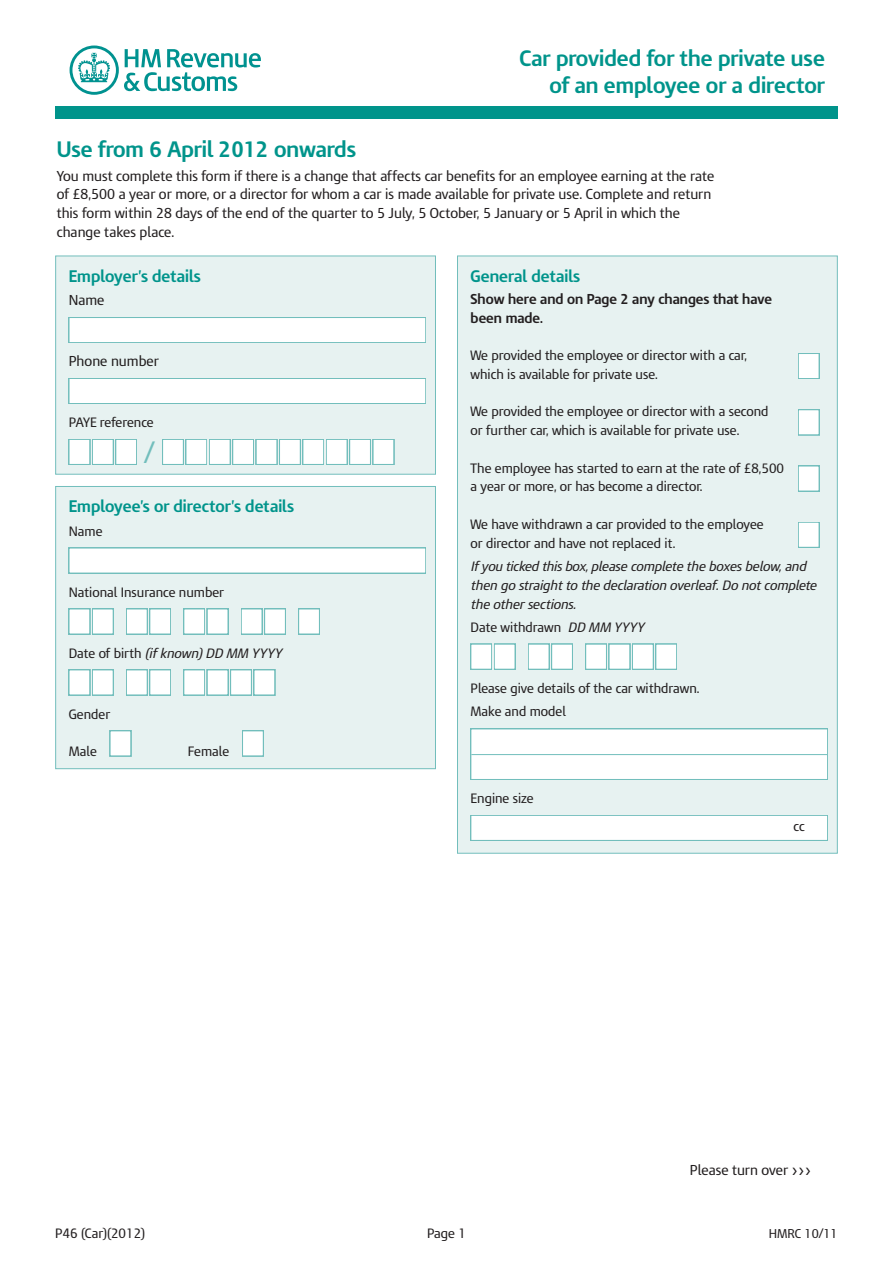
<style>
.page{position:relative;width:893px;height:1263px;background:#fff}
.page>*{position:absolute;margin:0;border:0;box-sizing:border-box;transform-origin:0 0}
.t1{font:27px "IR Modena";color:#72bebc}
.t2{font:700 21px/27px "IR Modena";color:#00948b;text-align:right}
.t3{font:700 15.75px "IR Modena";color:#00948b}
.t4{font:13.5px/18.8px "IR Modena";color:#231f20}
.t5{font:700 13.5px/18.8px "IR Modena";color:#231f20}
.t6{font:12.75px/18.8px "IR Modena";color:#231f20}
.t7{font:italic 12.75px/18.8px "IR Modena";color:#231f20}
.t8{font:12px "IR Modena";color:#231f20}
.s1{font-style:normal}
.s2{font-style:italic}
</style>
<div class="page">
<div style="left:458px;top:256px;width:379px;height:597px;background:#e7f2f1"></div>
<div style="left:799px;top:410px;width:20px;height:24px;background:#fff"></div>
<div style="left:798px;top:409px;width:21px;height:26px;border:2px solid #72bebc"></div>
<div style="left:471px;top:816px;width:356px;height:24px;background:#fff"></div>
<div style="left:471px;top:815px;width:357px;height:26px;border:2px solid #72bebc"></div>
<div style="left:471px;top:729px;width:356px;height:50px;background:#fff"></div>
<div style="left:471px;top:729px;width:357px;height:51px;border:2px solid #72bebc"></div>
<hr style="left:471px;top:754px;width:356px;height:1px;background:#72bebc">
<div style="left:471px;top:645px;width:20px;height:24px;background:#fff"></div>
<div style="left:471px;top:644px;width:21px;height:25px;border:2px solid #72bebc"></div>
<div style="left:495px;top:645px;width:19px;height:24px;background:#fff"></div>
<div style="left:494px;top:644px;width:21px;height:25px;border:2px solid #72bebc"></div>
<div style="left:529px;top:645px;width:20px;height:24px;background:#fff"></div>
<div style="left:528px;top:644px;width:21px;height:25px;border:2px solid #72bebc"></div>
<div style="left:552px;top:645px;width:20px;height:24px;background:#fff"></div>
<div style="left:551px;top:644px;width:22px;height:25px;border:2px solid #72bebc"></div>
<div style="left:586px;top:645px;width:20px;height:24px;background:#fff"></div>
<div style="left:585px;top:644px;width:22px;height:25px;border:2px solid #72bebc"></div>
<div style="left:610px;top:645px;width:19px;height:24px;background:#fff"></div>
<div style="left:609px;top:644px;width:21px;height:25px;border:2px solid #72bebc"></div>
<div style="left:633px;top:645px;width:20px;height:24px;background:#fff"></div>
<div style="left:632px;top:644px;width:21px;height:25px;border:2px solid #72bebc"></div>
<div style="left:656px;top:645px;width:20px;height:24px;background:#fff"></div>
<div style="left:656px;top:644px;width:21px;height:25px;border:2px solid #72bebc"></div>
<div style="left:799px;top:523px;width:20px;height:24px;background:#fff"></div>
<div style="left:798px;top:522px;width:21px;height:25px;border:2px solid #72bebc"></div>
<div style="left:799px;top:466px;width:20px;height:24px;background:#fff"></div>
<div style="left:799px;top:354px;width:20px;height:24px;background:#fff"></div>
<div style="left:798px;top:353px;width:21px;height:26px;border:2px solid #72bebc"></div>
<div style="left:56px;top:256px;width:379px;height:218px;background:#e7f2f1"></div>
<div style="left:55px;top:256px;width:381px;height:219px;border:1px solid #72bebc"></div>
<div style="left:70px;top:440px;width:19px;height:24px;background:#fff"></div>
<div style="left:69px;top:439px;width:21px;height:26px;border:2px solid #72bebc"></div>
<div style="left:93px;top:440px;width:20px;height:24px;background:#fff"></div>
<div style="left:92px;top:439px;width:21px;height:26px;border:2px solid #72bebc"></div>
<div style="left:116px;top:440px;width:20px;height:24px;background:#fff"></div>
<div style="left:116px;top:439px;width:21px;height:26px;border:2px solid #72bebc"></div>
<div style="left:163px;top:440px;width:20px;height:24px;background:#fff"></div>
<div style="left:162px;top:439px;width:22px;height:26px;border:2px solid #72bebc"></div>
<div style="left:186px;top:440px;width:20px;height:24px;background:#fff"></div>
<div style="left:186px;top:439px;width:21px;height:26px;border:2px solid #72bebc"></div>
<div style="left:210px;top:440px;width:20px;height:24px;background:#fff"></div>
<div style="left:209px;top:439px;width:21px;height:26px;border:2px solid #72bebc"></div>
<div style="left:233px;top:440px;width:20px;height:24px;background:#fff"></div>
<div style="left:232px;top:439px;width:22px;height:26px;border:2px solid #72bebc"></div>
<div style="left:257px;top:440px;width:19px;height:24px;background:#fff"></div>
<div style="left:256px;top:439px;width:21px;height:26px;border:2px solid #72bebc"></div>
<div style="left:280px;top:440px;width:20px;height:24px;background:#fff"></div>
<div style="left:279px;top:439px;width:22px;height:26px;border:2px solid #72bebc"></div>
<div style="left:303px;top:440px;width:20px;height:24px;background:#fff"></div>
<div style="left:303px;top:439px;width:21px;height:26px;border:2px solid #72bebc"></div>
<div style="left:327px;top:440px;width:20px;height:24px;background:#fff"></div>
<div style="left:326px;top:439px;width:21px;height:26px;border:2px solid #72bebc"></div>
<div style="left:350px;top:440px;width:20px;height:24px;background:#fff"></div>
<div style="left:349px;top:439px;width:22px;height:26px;border:2px solid #72bebc"></div>
<div style="left:374px;top:440px;width:19px;height:24px;background:#fff"></div>
<div style="left:373px;top:439px;width:21px;height:26px;border:2px solid #72bebc"></div>
<div style="left:70px;top:379px;width:355px;height:24px;background:#fff"></div>
<div style="left:69px;top:378px;width:357px;height:26px;border:2px solid #72bebc"></div>
<div style="left:70px;top:318px;width:355px;height:24px;background:#fff"></div>
<div style="left:69px;top:317px;width:357px;height:26px;border:2px solid #72bebc"></div>
<div style="left:56px;top:487px;width:379px;height:281px;background:#e7f2f1"></div>
<div style="left:55px;top:486px;width:381px;height:283px;border:1px solid #72bebc"></div>
<div style="left:243px;top:731px;width:20px;height:24px;background:#fff"></div>
<div style="left:242px;top:731px;width:22px;height:25px;border:2px solid #72bebc"></div>
<div style="left:111px;top:731px;width:19px;height:24px;background:#fff"></div>
<div style="left:110px;top:731px;width:21px;height:25px;border:2px solid #72bebc"></div>
<div style="left:70px;top:670px;width:19px;height:24px;background:#fff"></div>
<div style="left:93px;top:670px;width:20px;height:24px;background:#fff"></div>
<div style="left:127px;top:670px;width:20px;height:24px;background:#fff"></div>
<div style="left:150px;top:670px;width:20px;height:24px;background:#fff"></div>
<div style="left:184px;top:670px;width:20px;height:24px;background:#fff"></div>
<div style="left:208px;top:670px;width:19px;height:24px;background:#fff"></div>
<div style="left:231px;top:670px;width:20px;height:24px;background:#fff"></div>
<div style="left:230px;top:670px;width:22px;height:25px;border:2px solid #72bebc"></div>
<div style="left:254px;top:670px;width:20px;height:24px;background:#fff"></div>
<div style="left:70px;top:609px;width:19px;height:24px;background:#fff"></div>
<div style="left:93px;top:609px;width:20px;height:24px;background:#fff"></div>
<div style="left:127px;top:609px;width:20px;height:24px;background:#fff"></div>
<div style="left:150px;top:609px;width:20px;height:24px;background:#fff"></div>
<div style="left:184px;top:609px;width:20px;height:24px;background:#fff"></div>
<div style="left:208px;top:609px;width:19px;height:24px;background:#fff"></div>
<div style="left:242px;top:609px;width:19px;height:24px;background:#fff"></div>
<div style="left:265px;top:609px;width:20px;height:24px;background:#fff"></div>
<div style="left:264px;top:609px;width:22px;height:25px;border:2px solid #72bebc"></div>
<div style="left:299px;top:609px;width:20px;height:24px;background:#fff"></div>
<div style="left:298px;top:609px;width:22px;height:25px;border:2px solid #72bebc"></div>
<div style="left:70px;top:548px;width:355px;height:24px;background:#fff"></div>
<div style="left:55px;top:106px;width:783px;height:13px;background:#00948b"></div>
<svg style="left:70px;top:46px;width:191px;height:49px"></svg>
<h2 class="t2" style="left:520px;top:47px;width:307px">Car provided for the private use of an employee or a director</h2>
<h2 class="t2" style="left:57px;top:138px;width:301px">Use from 6 April 2012 onwards</h2>
<p class="t4" style="left:57px;top:167px;width:659px">You must complete this form if there is a change that affects car benefits for an employee earning at the rate of £8,500 a year or more, or a director for whom a car is made available for private use. Complete and return this form within 28 days of the end of the quarter to 5 July, 5 October, 5 January or 5 April in which the change takes place.</p>
<p class="t3" style="left:69px;top:270px;width:134px">Employer’s details</p>
<p class="t4" style="left:69px;top:292px;width:37px">Name</p>
<p class="t4" style="left:69px;top:353px;width:92px">Phone number</p>
<p class="t6" style="left:69px;top:414px;width:86px">PAYE reference</p>
<h1 class="t1" style="left:144px;top:443px;width:12px">/</h1>
<p class="t3" style="left:69px;top:501px;width:227px">Employee’s or director’s details</p>
<p class="t6" style="left:69px;top:523px;width:35px">Name</p>
<p class="t6" style="left:69px;top:584px;width:157px">National Insurance number</p>
<p class="t7" style="left:69px;top:645px;width:214px"><span class="s1">Date of birth</span> (if known) DD MM YYYY</p>
<p class="t6" style="left:69px;top:706px;width:43px">Gender</p>
<p class="t6" style="left:69px;top:743px;width:30px">Male</p>
<p class="t6" style="left:188px;top:743px;width:43px">Female</p>
<p class="t3" style="left:471px;top:270px;width:111px">General details</p>
<p class="t5" style="left:471px;top:291px;width:303px">Show here and on Page 2 any changes that have been made.</p>
<p class="t6" style="left:471px;top:347px;width:278px">We provided the employee or director with a car, which is available for private use.</p>
<p class="t6" style="left:471px;top:403px;width:299px">We provided the employee or director with a second or further car, which is available for private use.</p>
<p class="t6" style="left:471px;top:460px;width:315px">The employee has started to earn at the rate of £8,500 a year or more, or has become a director.</p>
<p class="t6" style="left:471px;top:516px;width:295px">We have withdrawn a car provided to the employee or director and have not replaced it.</p>
<p class="t7" style="left:471px;top:558px;width:347px">If you ticked this box, please complete the boxes below, and then go straight to the declaration overleaf. Do not complete the other sections.</p>
<p class="t6" style="left:471px;top:619px;width:175px">Date withdrawn <span class="s2">DD MM YYYY</span></p>
<p class="t6" style="left:471px;top:678px;width:230px;line-height:23.4px">Please give details of the car withdrawn.<br>Make and model</p>
<p class="t6" style="left:471px;top:790px;width:65px">Engine size</p>
<p class="t6" style="left:793px;top:818px;width:13px">cc</p>
<p class="t4" style="left:690px;top:1162px;width:123px">Please turn over &gt;&gt;&gt;</p>
<p class="t6" style="left:55px;top:1225px;width:91px">P46 (Car)(2012)</p>
<p class="t6" style="left:427px;top:1225px;width:40px">Page 1</p>
<p class="t8" style="left:769px;top:1229px;width:70px">HMRC 10/11</p>
</div>
